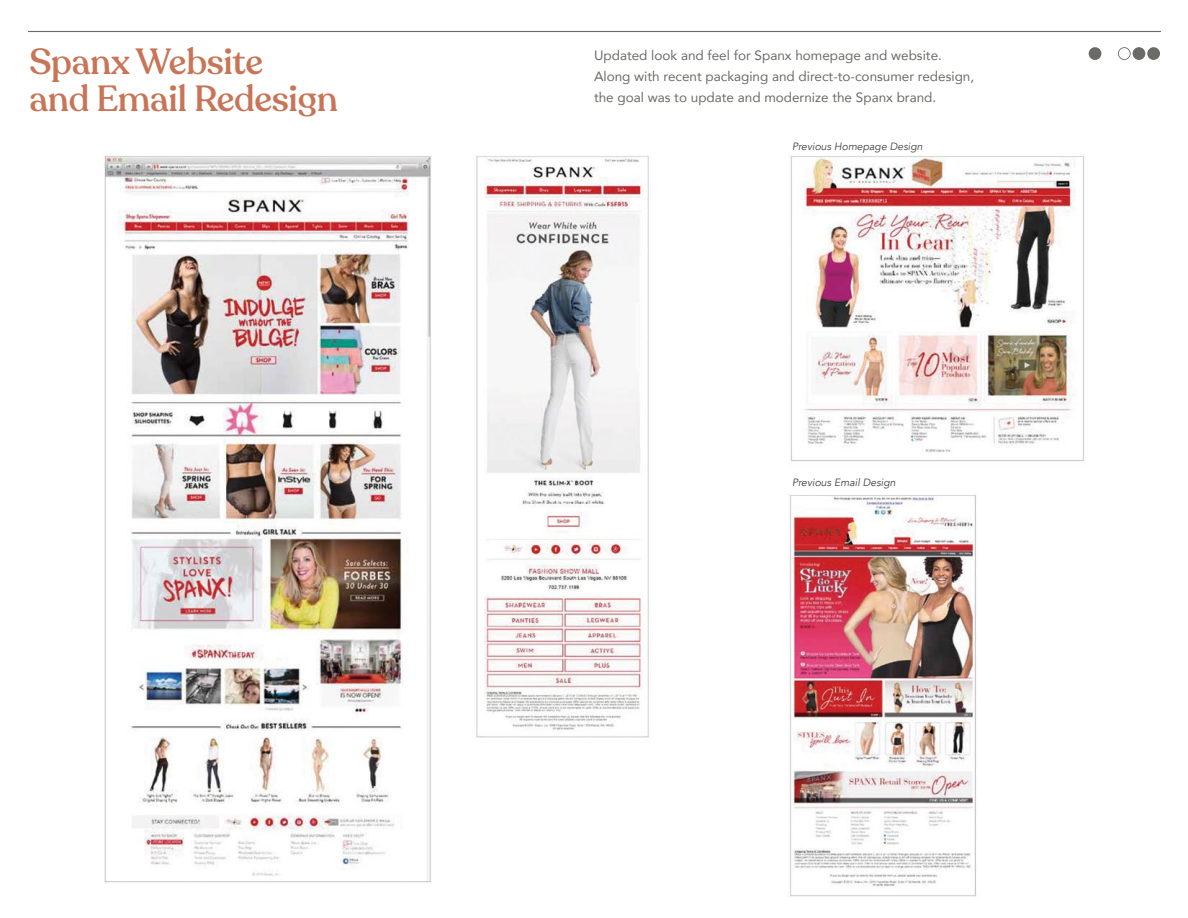
<style>
.page{position:relative;width:1188px;height:918px;background:#fff}
.page>*{position:absolute;margin:0;border:0;box-sizing:border-box;transform-origin:0 0}
.t1{font:500 36px/37.5px "Recoleta";letter-spacing:-.01em;color:#c87557}
.t2{font:13.5px/21px "Avenir";color:#6a6b67}
.t3{font:italic 10.5px "Avenir";color:#414042}
</style>
<div class="page">
<img style="left:104px;top:155px;width:981px;height:728px">
<img style="left:784px;top:492px;width:205px;height:405px">
<svg style="left:1118px;top:47px;width:13px;height:13px"></svg>
<div style="left:1089px;top:47px;width:12px;height:13px;background:#6a6b67;border-radius:50%"></div>
<div style="left:1133px;top:47px;width:12px;height:13px;background:#6a6b67;border-radius:50%"></div>
<div style="left:1147px;top:47px;width:13px;height:13px;background:#6a6b67;border-radius:50%"></div>
<hr style="left:28px;top:31px;width:1133px;height:1px;background:#6a6b67">
<h1 class="t1" style="left:30px;top:43px;width:310px">Spanx Website<br>and Email Redesign</h1>
<p class="t2" style="left:594px;top:44px;width:382px">Updated look and feel for Spanx homepage and website.<br>Along with recent packaging and direct-to-consumer redesign, the goal was to update and modernize the Spanx brand.</p>
<p class="t3" style="left:792px;top:140px;width:132px">Previous Homepage Design</p>
<p class="t3" style="left:792px;top:476px;width:105px">Previous Email Design</p>
</div>
